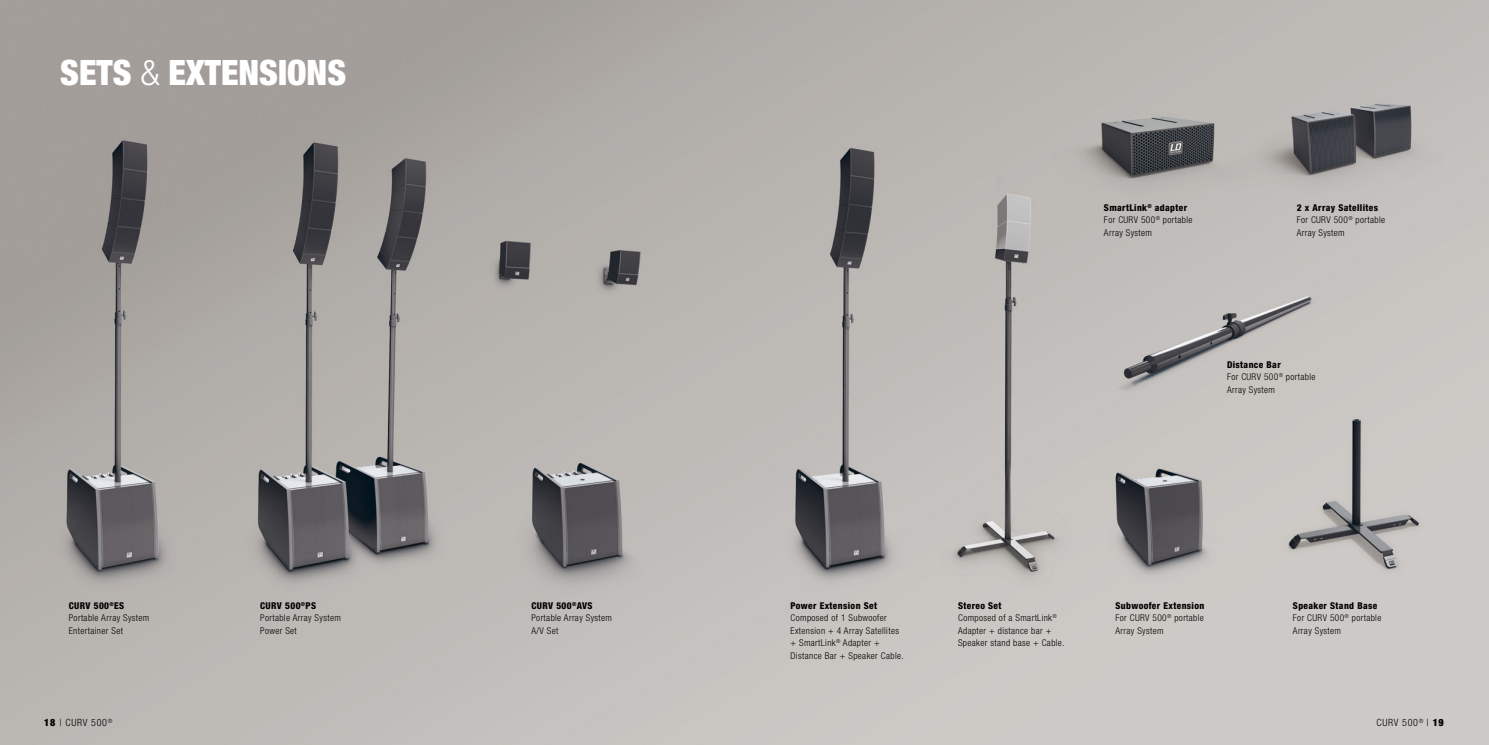
<style>
.page{position:relative;width:1489px;height:745px;background:#fff}
.page>*{position:absolute;margin:0;border:0;box-sizing:border-box;transform-origin:0 0}
.t1{font:900 condensed 35px "Helvetica Neue LT Std";color:#fff}
.t2{font:300 condensed 10px "Helvetica Neue LT Std";letter-spacing:.07em;color:#000}
.t3{font:300 condensed 9.38px/12.5px "Helvetica Neue LT Std";letter-spacing:.04em;color:#000}
.t4{font:800 condensed 9.38px "Helvetica Neue LT Std";letter-spacing:.04em;color:#000}
.s1{font-weight:300}
.s2{font-weight:800}
.s3{font-weight:900}
</style>
<div class="page">
<img style="left:0;top:0;width:1488px;height:744px">
<h1 class="t1" style="left:60px;top:51px;width:287px">SETS <span class="s1">&amp;</span> EXTENSIONS</h1>
<p class="t3" style="left:1103px;top:201px;width:90px"><span class="s2">SmartLink</span><sup>®</sup> <span class="s2">adapter<br></span>For CURV 500<sup>®</sup> portable<br>Array System</p>
<p class="t3" style="left:1296px;top:201px;width:90px"><span class="s2">2 x Array Satellites<br></span>For CURV 500<sup>®</sup> portable<br>Array System</p>
<p class="t3" style="left:1226px;top:358px;width:90px"><span class="s2">Distance Bar<br></span>For CURV 500<sup>®</sup> portable<br>Array System</p>
<p class="t3" style="left:69px;top:599px;width:82px"><span class="s2">CURV 500</span><sup>®</sup><span class="s2">ES<br></span>Portable Array System<br>Entertainer Set</p>
<p class="t3" style="left:260px;top:599px;width:82px"><span class="s2">CURV 500</span><sup>®</sup><span class="s2">PS<br></span>Portable Array System<br>Power Set</p>
<p class="t3" style="left:531px;top:599px;width:82px"><span class="s2">CURV 500</span><sup>®</sup><span class="s2">AVS<br></span>Portable Array System<br>A/V Set</p>
<p class="t3" style="left:958px;top:599px;width:108px"><span class="s2">Stereo Set<br></span>Composed of a SmartLink<sup>®<br></sup>Adapter + distance bar +<br>Speaker stand base + Cable.</p>
<p class="t3" style="left:1115px;top:599px;width:90px;text-align:justify"><span class="s2">Subwoofer Extension </span>For CURV 500<sup>®</sup> portable Array System</p>
<p class="t3" style="left:1292px;top:599px;width:90px"><span class="s2">Speaker Stand Base<br></span>For CURV 500<sup>®</sup> portable<br>Array System</p>
<p class="t4" style="left:790px;top:599px;width:88px">Power Extension Set</p>
<p class="t3" style="left:790px;top:611px;width:115px">Composed of 1 Subwoofer<br>Extension + 4 Array Satellites + SmartLink<sup>®</sup> Adapter +<br>Distance Bar + Speaker Cable.</p>
<p class="t2" style="left:44px;top:716px;width:69px"><span class="s3">18</span> | CURV 500<sup>®</sup></p>
<p class="t2" style="left:1376px;top:716px;width:69px">CURV 500<sup>®</sup> | <span class="s3">19</span></p>
</div>
